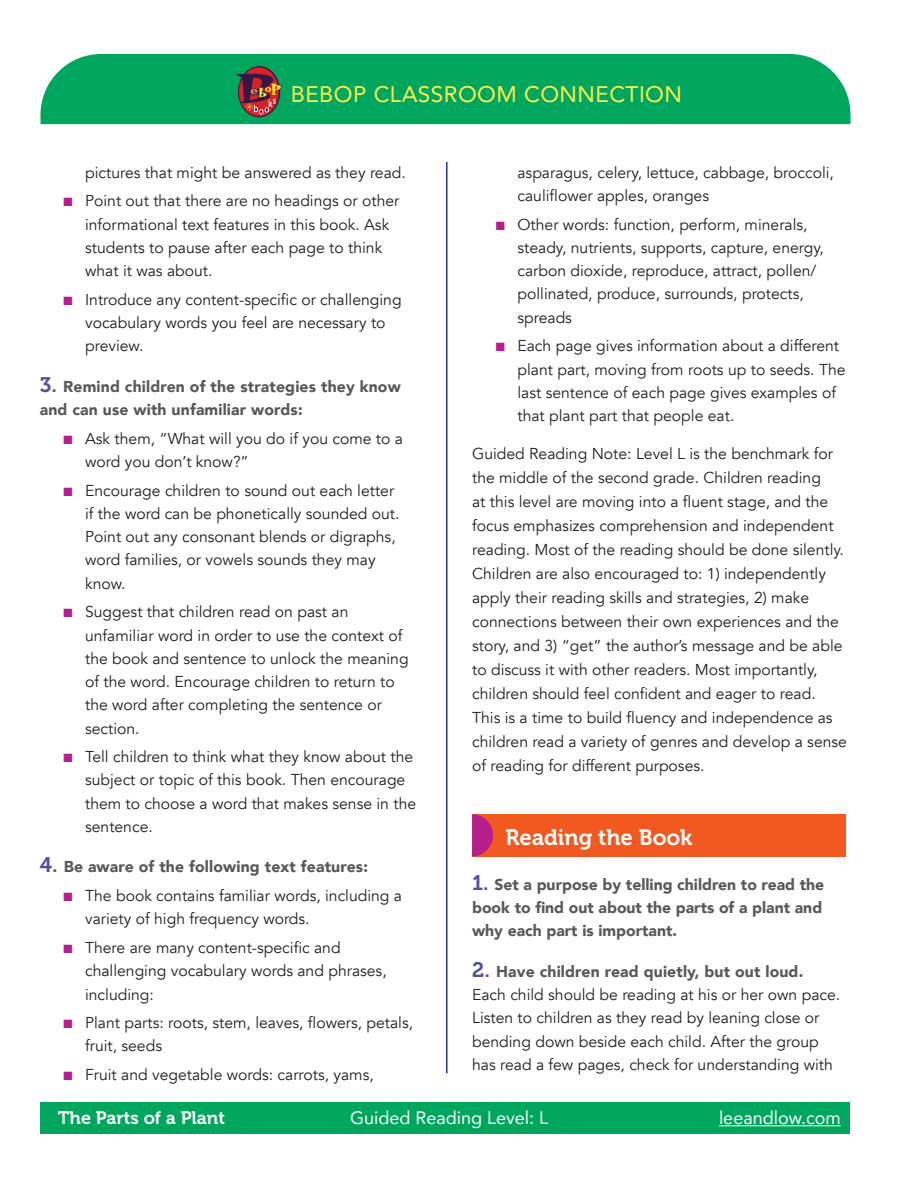
<style>
.page{position:relative;width:918px;height:1188px;background:#fff}
.page>*{position:absolute;margin:0;border:0;box-sizing:border-box;transform-origin:0 0}
.t1{font:22.5px "Avenir";letter-spacing:.02em;color:#fff34f}
.t2{font:22.2px "Museo 700";color:#fff}
.t3{font:18px "Avenir";color:#fff}
.t4{font:18px "Museo 700";color:#fff}
.cross_curricular_par{font:15.75px/23.2px "Avenir";color:#231f20}
.t5{font:900 15.75px/23.2px "Avenir";letter-spacing:.01em;color:#57585a}
.s1{color:#b41e8d}
.s2{font-family:"Museo 700";font-weight:400;font-size:21px;color:#504fa1}
.s3{font-family:"Museo 700";font-size:21px;color:#504fa1}
.s4{font-weight:900;color:#57585a}
</style>
<div class="page">
<div style="left:40px;top:54px;width:810px;height:70px;background:#00a65d"></div>
<hr style="left:446px;top:162px;width:2px;height:911px;background:#2e3092">
<div style="left:40px;top:1103px;width:810px;height:31px;background:#00a65d"></div>
<hr style="left:719px;top:1125px;width:122px;height:1px;background:#fff">
<svg style="left:239px;top:67px;width:40px;height:50px"></svg>
<div style="left:238px;top:66px;width:42px;height:51px;border:1px solid #371745;border-radius:50%"></div>
<svg style="left:236px;top:74px;width:46px;height:40px;background:#794b43"></svg>
<div style="left:472px;top:814px;width:374px;height:43px;background:#f15921"></div>
<svg style="left:472px;top:814px;width:21px;height:42px"></svg>
<h1 class="t1" style="left:291px;top:76px;width:393px">BEBOP CLASSROOM CONNECTION</h1>
<p class="cross_curricular_par" style="left:85px;top:161px;width:322px">pictures that might be answered as they read.</p>
<p class="cross_curricular_par" style="left:85px;top:190px;width:316px;text-indent:-22px"><span class="s1">■</span> Point out that there are no headings or other informational text features in this book. Ask students to pause after each page to think what it was about.</p>
<p class="cross_curricular_par" style="left:85px;top:288px;width:318px;text-indent:-22px"><span class="s1">■</span> Introduce any content-specific or challenging vocabulary words you feel are necessary to preview.</p>
<p class="t5" style="left:40px;top:374px;width:363px"><span class="s2">3.</span> Remind children of the strategies they know and can use with unfamiliar words:</p>
<p class="cross_curricular_par" style="left:85px;top:427px;width:319px;text-indent:-22px"><span class="s1">■</span> Ask them, “What will you do if you come to a word you don’t know?”</p>
<p class="cross_curricular_par" style="left:85px;top:479px;width:316px;text-indent:-22px"><span class="s1">■</span> Encourage children to sound out each letter if the word can be phonetically sounded out.<br>Point out any consonant blends or digraphs, word families, or vowels sounds they may know.</p>
<p class="cross_curricular_par" style="left:85px;top:601px;width:325px;text-indent:-22px"><span class="s1">■</span> Suggest that children read on past an unfamiliar word in order to use the context of the book and sentence to unlock the meaning of the word. Encourage children to return to the word after completing the sentence or section.</p>
<p class="cross_curricular_par" style="left:85px;top:745px;width:333px;text-indent:-22px"><span class="s1">■</span> Tell children to think what they know about the subject or topic of this book. Then encourage them to choose a word that makes sense in the sentence.</p>
<p class="t5" style="left:40px;top:855px;width:330px"><span class="s2">4.</span> Be aware of the following text features:</p>
<p class="cross_curricular_par" style="left:85px;top:884px;width:319px;text-indent:-22px"><span class="s1">■</span> The book contains familiar words, including a variety of high frequency words.</p>
<p class="cross_curricular_par" style="left:85px;top:936px;width:303px;text-indent:-22px"><span class="s1">■</span> There are many content-specific and challenging vocabulary words and phrases, including:</p>
<p class="cross_curricular_par" style="left:85px;top:1011px;width:330px;text-indent:-22px"><span class="s1">■</span> Plant parts: roots, stem, leaves, flowers, petals, fruit, seeds</p>
<p class="cross_curricular_par" style="left:64px;top:1063px;width:312px"><span class="s1">■</span> Fruit and vegetable words: carrots, yams,</p>
<p class="cross_curricular_par" style="left:517px;top:161px;width:318px">asparagus, celery, lettuce, cabbage, broccoli, cauliflower apples, oranges</p>
<p class="cross_curricular_par" style="left:517px;top:213px;width:308px;text-indent:-22px"><span class="s1">■</span> Other words: function, perform, minerals, steady, nutrients, supports, capture, energy, carbon dioxide, reproduce, attract, pollen/ pollinated, produce, surrounds, protects, spreads</p>
<p class="cross_curricular_par" style="left:517px;top:335px;width:330px;text-indent:-22px"><span class="s1">■</span> Each page gives information about a different plant part, moving from roots up to seeds. The last sentence of each page gives examples of that plant part that people eat.</p>
<p class="cross_curricular_par" style="left:472px;top:441px;width:376px;line-height:24px">Guided Reading Note: Level L is the benchmark for the middle of the second grade. Children reading<br>at this level are moving into a fluent stage, and the focus emphasizes comprehension and independent reading. Most of the reading should be done silently.<br>Children are also encouraged to: 1) independently apply their reading skills and strategies, 2) make connections between their own experiences and the story, and 3) “get” the author’s message and be able to discuss it with other readers. Most importantly, children should feel confident and eager to read.<br>This is a time to build fluency and independence as children read a variety of genres and develop a sense of reading for different purposes.</p>
<p class="t2" style="left:506px;top:824px;width:188px">Reading the Book</p>
<p class="t5" style="left:472px;top:872px;width:354px"><span class="s2">1.</span> Set a purpose by telling children to read the book to find out about the parts of a plant and why each part is important.</p>
<p class="cross_curricular_par" style="left:472px;top:960px;width:370px"><span class="s3">2.</span> <span class="s4">Have children read quietly, but out loud.<br></span>Each child should be reading at his or her own pace.<br>Listen to children as they read by leaning close or bending down beside each child. After the group has read a few pages, check for understanding with</p>
<p class="t4" style="left:58px;top:1108px;width:169px">The Parts of a Plant</p>
<p class="t3" style="left:350px;top:1104px;width:200px">Guided Reading Level: L</p>
<p class="t3" style="left:719px;top:1104px;width:123px">leeandlow.com</p>
</div>
